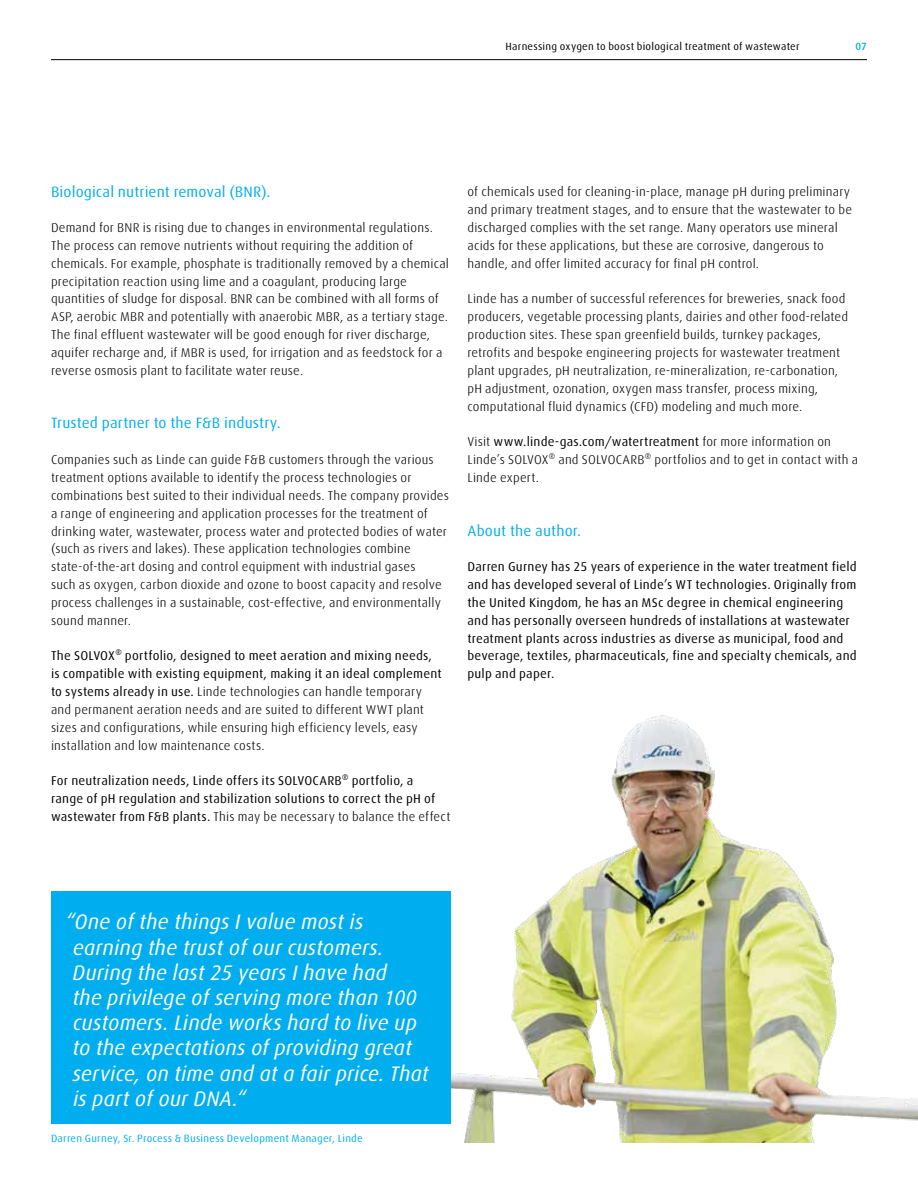
<style>
.page{position:relative;width:918px;height:1188px;background:#fff}
.page>*{position:absolute;margin:0;border:0;box-sizing:border-box;transform-origin:0 0}
.t1{font:italic 21px/25.2px "Linde Dax Global";letter-spacing:-.005em;color:#fff}
.t2{font:15px "Linde Dax Global";letter-spacing:.005em;color:#00aeef}
.t3{font:300 12.75px/17.9px "Linde Dax Global";letter-spacing:.01em;color:#000}
.t4{font:12.75px/17.9px "Linde Dax Global";letter-spacing:.015em;color:#000}
.t5{font:10.5px "Linde Dax Global";letter-spacing:.02em;color:#00aeef}
.t6{font:10.5px "Linde Dax Global";letter-spacing:.02em;color:#000}
.t7{font:500 10.5px "Linde Dax Global";color:#00aeef}
.s1{font-weight:400}
.s2{font-weight:300}
</style>
<div class="page">
<hr style="left:51px;top:59px;width:816px;height:1px;background:#000">
<img style="left:450px;top:715px;width:468px;height:427px">
<div style="left:51px;top:891px;width:399px;height:233px;background:#00aeef"></div>
<p class="t6" style="left:506px;top:41px;width:296px">Harnessing oxygen to boost biological treatment of wastewater</p>
<p class="t7" style="left:856px;top:41px;width:13px">07</p>
<p class="t2" style="left:51px;top:183px;width:221px">Biological nutrient removal (BNR).</p>
<p class="t3" style="left:51px;top:219px;width:400px">Demand for BNR is rising due to changes in environmental regulations.<br>The process can remove nutrients without requiring the addition of chemicals. For example, phosphate is traditionally removed by a chemical precipitation reaction using lime and a coagulant, producing large quantities of sludge for disposal. BNR can be combined with all forms of ASP, aerobic MBR and potentially with anaerobic MBR, as a tertiary stage.<br>The final effluent wastewater will be good enough for river discharge, aquifer recharge and, if MBR is used, for irrigation and as feedstock for a reverse osmosis plant to facilitate water reuse.</p>
<p class="t2" style="left:51px;top:414px;width:231px">Trusted partner to the F&amp;B industry.</p>
<p class="t3" style="left:51px;top:451px;width:400px">Companies such as Linde can guide F&amp;B customers through the various treatment options available to identify the process technologies or combinations best suited to their individual needs. The company provides a range of engineering and application processes for the treatment of drinking water, wastewater, process water and protected bodies of water (such as rivers and lakes). These application technologies combine state-of-the-art dosing and control equipment with industrial gases<br>such as oxygen, carbon dioxide and ozone to boost capacity and resolve process challenges in a sustainable, cost-effective, and environmentally sound manner.</p>
<p class="t3" style="left:51px;top:647px;width:392px"><span class="s1">The SOLVOX® portfolio, designed to meet aeration and mixing needs, is compatible with existing equipment, making it an ideal complement to systems already in use.</span> Linde technologies can handle temporary and permanent aeration needs and are suited to different WWT plant sizes and configurations, while ensuring high efficiency levels, easy installation and low maintenance costs.</p>
<p class="t4" style="left:51px;top:772px;width:401px">For neutralization needs, Linde offers its SOLVOCARB® portfolio, a<br>range of pH regulation and stabilization solutions to correct the pH of wastewater from F&amp;B plants. <span class="s2">This may be necessary to balance the effect</span></p>
<p class="t3" style="left:468px;top:183px;width:386px">of chemicals used for cleaning-in-place, manage pH during preliminary and primary treatment stages, and to ensure that the wastewater to be discharged complies with the set range. Many operators use mineral acids for these applications, but these are corrosive, dangerous to handle, and offer limited accuracy for final pH control.</p>
<p class="t3" style="left:468px;top:290px;width:382px">Linde has a number of successful references for breweries, snack food producers, vegetable processing plants, dairies and other food-related production sites. These span greenfield builds, turnkey packages, retrofits and bespoke engineering projects for wastewater treatment plant upgrades, pH neutralization, re-mineralization, re-carbonation, pH adjustment, ozonation, oxygen mass transfer, process mixing, computational fluid dynamics (CFD) modeling and much more.</p>
<p class="t3" style="left:468px;top:433px;width:392px">Visit <span class="s1">www.linde-gas.com/watertreatment</span> for more information on<br>Linde’s SOLVOX® and SOLVOCARB® portfolios and to get in contact with a<br>Linde expert.</p>
<p class="t2" style="left:468px;top:522px;width:115px">About the author.</p>
<p class="t4" style="left:468px;top:558px;width:391px">Darren Gurney has 25 years of experience in the water treatment field and has developed several of Linde’s WT technologies. Originally from the United Kingdom, he has an MSc degree in chemical engineering and has personally overseen hundreds of installations at wastewater treatment plants across industries as diverse as municipal, food and beverage, textiles, pharmaceuticals, fine and specialty chemicals, and pulp and paper.</p>
<p class="t1" style="left:72px;top:910px;width:358px;text-indent:-7px">“One of the things I value most is earning the trust of our customers.<br>During the last 25 years I have had<br>the privilege of serving more than 100 customers. Linde works hard to live up to the expectations of providing great service, on time and at a fair price. That is part of our DNA.“</p>
<p class="t5" style="left:51px;top:1133px;width:313px">Darren Gurney, Sr. Process &amp; Business Development Manager, Linde</p>
</div>
